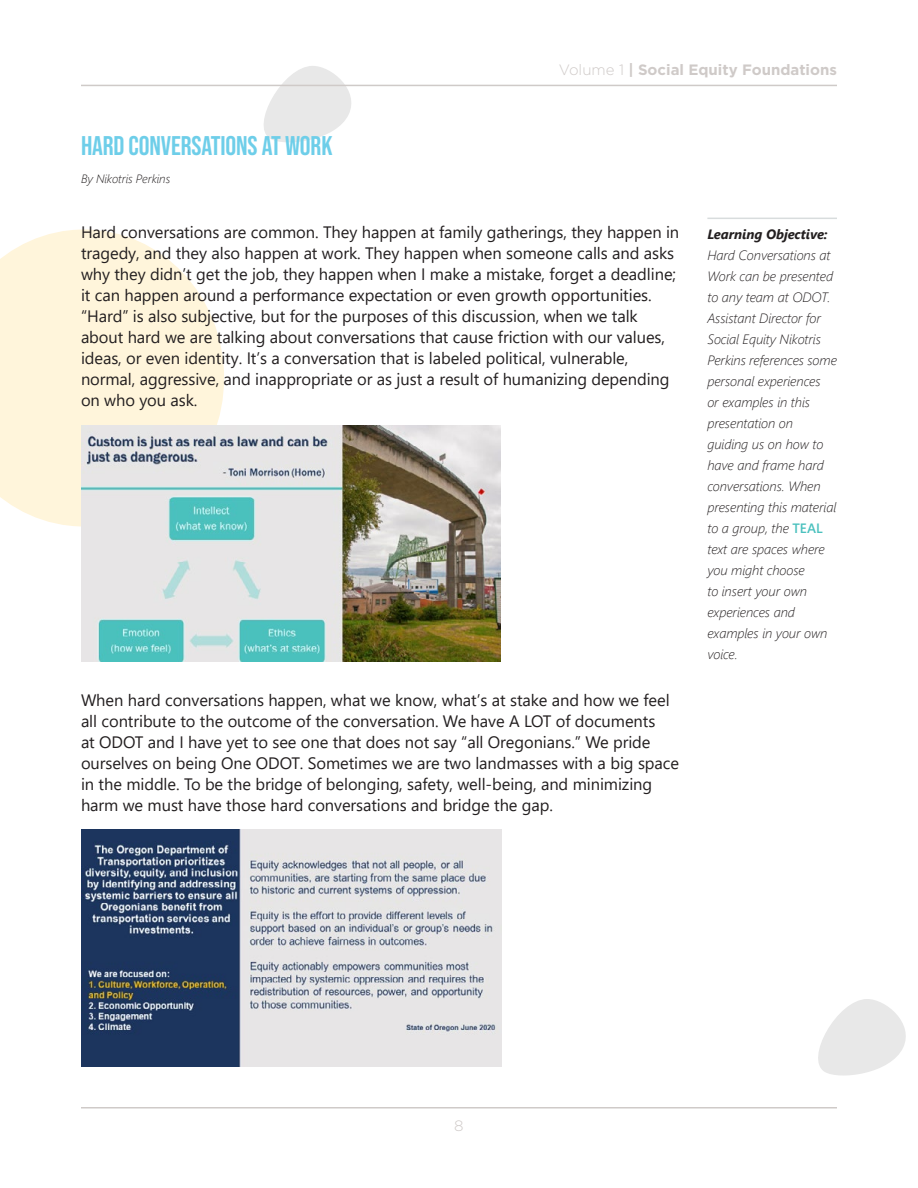
<style>
.page{position:relative;width:918px;height:1188px;background:#fff}
.page>*{position:absolute;margin:0;border:0;box-sizing:border-box;transform-origin:0 0}
.t1{font:27px "Bebas Neue";letter-spacing:-.005em;color:#6ecee9}
.t2{font:16.5px/21px "Segoe UI";letter-spacing:-.005em;color:#231f20}
.t3{font:700 15px "Gotham";color:#cfcac8}
.t4{font:300 15px "Gotham";color:#cfcac8}
.t5{font:italic 300 13.5px/21px "Segoe UI";letter-spacing:-.005em;color:#231f20}
.t6{font:italic 700 13.5px "Segoe UI";letter-spacing:-.005em;color:#231f20}
.t7{font:italic 300 12px "Segoe UI";letter-spacing:-.005em;color:#231f20}
.s1{font-weight:300}
.s2{font-weight:600;font-style:normal;color:#4bc1be}
</style>
<div class="page">
<svg style="left:0;top:230px;width:224px;height:297px;background:#fff6df"></svg>
<svg style="left:818px;top:999px;width:88px;height:77px"></svg>
<svg style="left:249px;top:66px;width:111px;height:76px"></svg>
<hr style="left:81px;top:85px;width:756px;height:1px;background:#cfcac8">
<hr style="left:81px;top:1107px;width:756px;height:1px;background:#cfcac8">
<img style="left:81px;top:425px;width:420px;height:237px">
<img style="left:81px;top:830px;width:420px;height:236px">
<hr style="left:707px;top:218px;width:130px;height:1px;background:#d8dcdd">
<p class="t3" style="left:559px;top:59px;width:280px"><span class="s1">Volume 1</span> | Social Equity Foundations</p>
<h1 class="t1" style="left:81px;top:131px;width:253px">HARD CONVERSATIONS AT WORK</h1>
<p class="t7" style="left:81px;top:167px;width:91px">By Nikotris Perkins</p>
<p class="t2" style="left:81px;top:220px;width:600px">Hard conversations are common. They happen at family gatherings, they happen in tragedy, and they also happen at work. They happen when someone calls and asks why they didn’t get the job, they happen when I make a mistake, forget a deadline; it can happen around a performance expectation or even growth opportunities. “Hard” is also subjective, but for the purposes of this discussion, when we talk about hard we are talking about conversations that cause friction with our values, ideas, or even identity. It’s a conversation that is labeled political, vulnerable, normal, aggressive, and inappropriate or as just a result of humanizing depending on who you ask.</p>
<p class="t2" style="left:81px;top:688px;width:600px">When hard conversations happen, what we know, what’s at stake and how we feel all contribute to the outcome of the conversation. We have A LOT of documents<br>at ODOT and I have yet to see one that does not say “all Oregonians.” We pride ourselves on being One ODOT. Sometimes we are two landmasses with a big space in the middle. To be the bridge of belonging, safety, well-being, and minimizing harm we must have those hard conversations and bridge the gap.</p>
<p class="t6" style="left:707px;top:222px;width:122px">Learning Objective:</p>
<p class="t5" style="left:707px;top:243px;width:131px">Hard Conversations at<br>Work can be presented to any team at ODOT.<br>Assistant Director for<br>Social Equity Nikotris<br>Perkins references some personal experiences<br>or examples in this presentation on guiding us on how to have and frame hard conversations. When presenting this material to a group, the <span class="s2">TEAL </span>text are spaces where you might choose<br>to insert your own experiences and examples in your own voice.</p>
<p class="t4" style="left:454px;top:1116px;width:11px">8</p>
</div>
